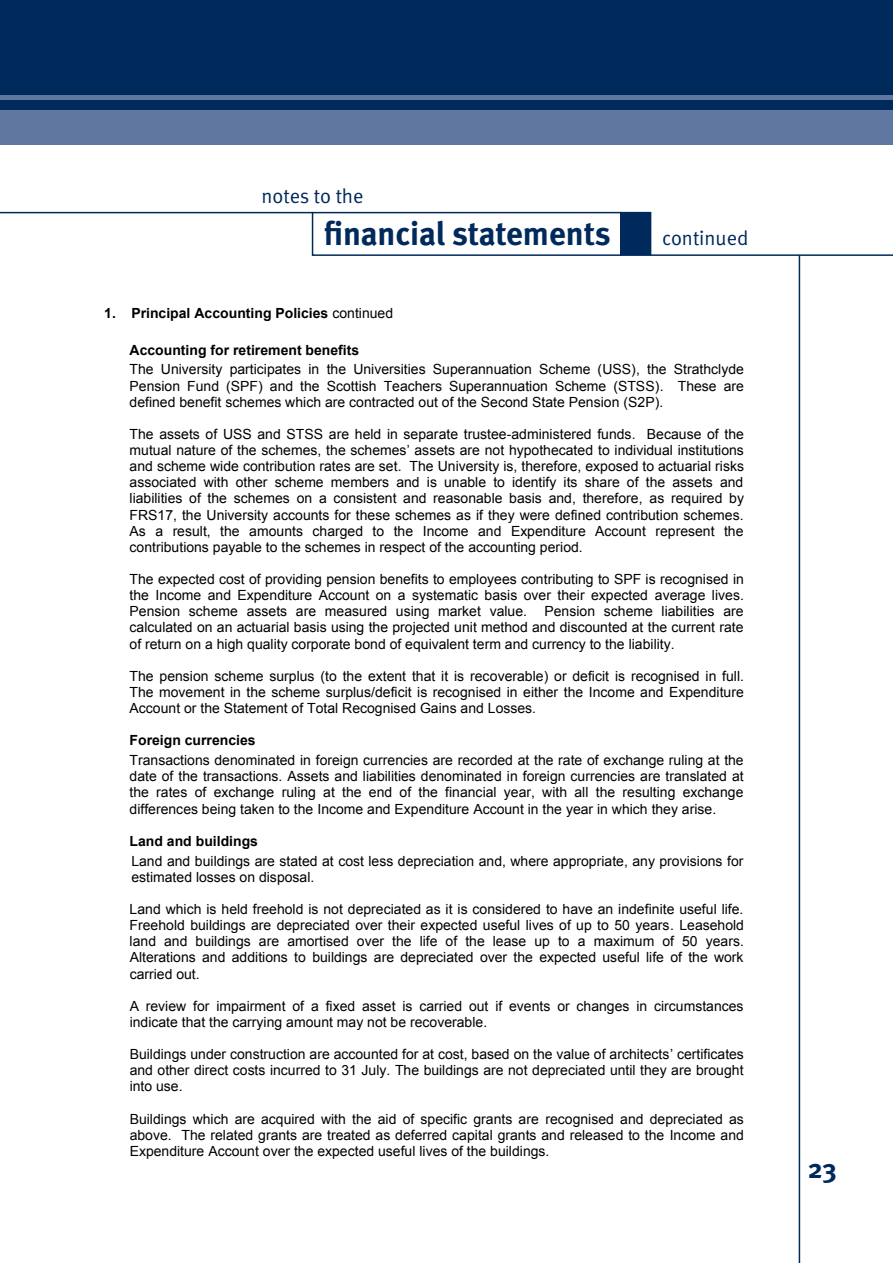
<style>
.page{position:relative;width:893px;height:1263px;background:#fff}
.page>*{position:absolute;margin:0;border:0;box-sizing:border-box;transform-origin:0 0}
.t1{font:700 33px "Meta";letter-spacing:-.005em;color:#00295c}
.t2{font:700 27px "Meta";color:#00295c}
.t3{font:20.25px "Meta Normal";color:#00295c}
.t4{font:13.95px/16.2px "Arial";color:#000;text-align:justify}
.t5{font:700 13.95px "Arial";color:#000}
.s1{font-weight:400}
.s2{font-style:inherit}
</style>
<div class="page">
<div style="left:0;top:0;width:893px;height:111px;background:#00295c"></div>
<div style="left:0;top:111px;width:893px;height:34px;background:#60779f"></div>
<hr style="left:799px;top:255px;width:1px;height:1008px;background:#00295c">
<div style="left:312px;top:212px;width:310px;height:44px;border:2px solid #00295c"></div>
<div style="left:620px;top:212px;width:31px;height:44px;background:#00295c"></div>
<hr style="left:651px;top:254px;width:242px;height:2px;background:#00295c">
<hr style="left:0;top:212px;width:313px;height:1px;background:#00295c">
<hr style="left:0;top:96px;width:893px;height:4px;background:#60779f">
<h3 class="t3" style="left:261px;top:184px;width:104px">notes to the</h3>
<h1 class="t1" style="left:324px;top:213px;width:288px">financial statements</h1>
<h3 class="t3" style="left:662px;top:226px;width:88px">continued</h3>
<p class="t5" style="left:104px;top:304px;width:290px">1. Principal Accounting Policies <span class="s1">continued</span></p>
<p class="t5" style="left:130px;top:340px;width:231px">Accounting for retirement benefits</p>
<p class="t4" style="left:130px;top:362px;width:616px">The University participates in the Universities Superannuation Scheme (USS), the Strathclyde Pension Fund (SPF) and the Scottish Teachers Superannuation Scheme (STSS). These are defined benefit schemes which are contracted out of the Second State Pension (S2P).</p>
<p class="t4" style="left:130px;top:426px;width:616px">The assets of USS and STSS are held in separate trustee-administered funds. Because of the mutual nature of the schemes, <span class="s2">the schemes’ assets are not hypothecated</span> to individual institutions and scheme wide contribution rates are set. The University is, therefore, exposed to actuarial risks associated with other scheme members and is unable to identify its share of the assets and liabilities of the schemes on a consistent and reasonable basis and, therefore, as required by FRS17, the University accounts for these schemes as if they were defined contribution schemes.<br>As a result, the amounts charged to the Income and Expenditure Account represent the contributions payable to the schemes in respect of the accounting period.</p>
<p class="t4" style="left:130px;top:571px;width:616px">The expected cost of providing pension benefits to employees contributing to SPF is recognised in the Income and Expenditure Account on a systematic basis over their expected average lives.<br>Pension scheme assets are measured using market value. Pension scheme liabilities are calculated on an actuarial basis using the projected unit method and discounted at the current rate of return on a high quality corporate bond of equivalent term and currency to the liability.</p>
<p class="t4" style="left:130px;top:668px;width:616px">The pension scheme surplus (to the extent that it is recoverable) or deficit is recognised in full.<br>The movement in the scheme surplus/deficit is recognised in either the Income and Expenditure Account or the Statement of Total Recognised Gains and Losses.</p>
<p class="t5" style="left:130px;top:731px;width:128px">Foreign currencies</p>
<p class="t4" style="left:130px;top:752px;width:616px">Transactions denominated in foreign currencies are recorded at the rate of exchange ruling at the date of the transactions. Assets and liabilities denominated in foreign currencies are translated at the rates of exchange ruling at the end of the financial year, with all the resulting exchange differences being taken to the Income and Expenditure Account in the year in which they arise.</p>
<p class="t5" style="left:130px;top:832px;width:130px">Land and buildings</p>
<p class="t4" style="left:131px;top:853px;width:613px">Land and buildings are stated at cost less depreciation and, where appropriate, any provisions for estimated losses on disposal.</p>
<p class="t4" style="left:130px;top:901px;width:616px">Land which is held freehold is not depreciated as it is considered to have an indefinite useful life.<br>Freehold buildings are depreciated over their expected useful lives of up to 50 years. Leasehold land and buildings are amortised over the life of the lease up to a maximum of 50 years.<br>Alterations and additions to buildings are depreciated over the expected useful life of the work carried out.</p>
<p class="t4" style="left:130px;top:998px;width:615px">A review for impairment of a fixed asset is carried out if events or changes in circumstances indicate that the carrying amount may not be recoverable.</p>
<p class="t4" style="left:130px;top:1046px;width:616px">Buildings under construction are accounted for at cost, based on the value of architects<span class="s2">’</span> certificates and other direct costs incurred to 31 July. The buildings are not depreciated until they are brought into use.</p>
<p class="t4" style="left:130px;top:1111px;width:616px">Buildings which are acquired with the aid of specific grants are recognised and depreciated as above. The related grants are treated as deferred capital grants and released to the Income and Expenditure Account over the expected useful lives of the buildings.</p>
<h2 class="t2" style="left:808px;top:1152px;width:30px">23</h2>
</div>
